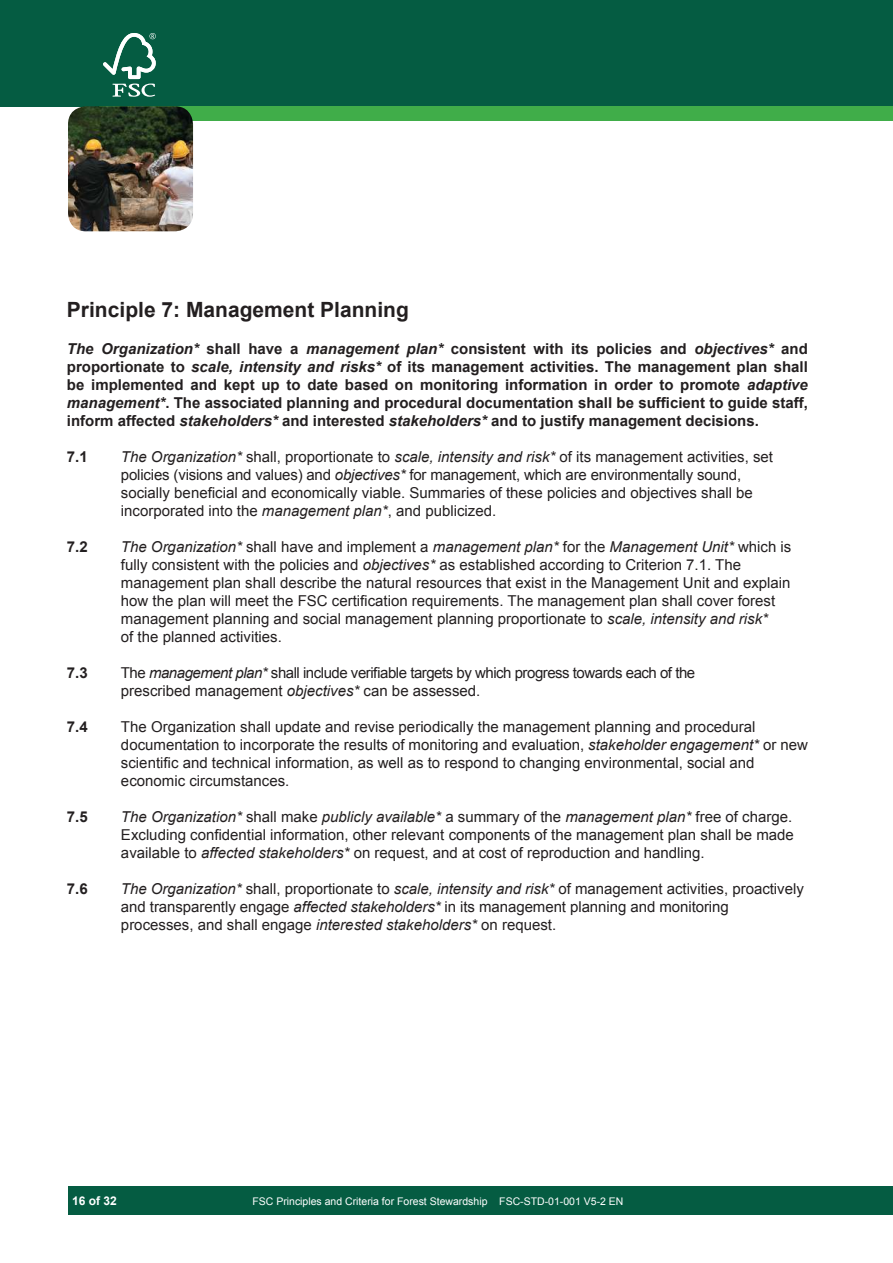
<style>
.page{position:relative;width:893px;height:1263px;background:#fff}
.page>*{position:absolute;margin:0;border:0;box-sizing:border-box;transform-origin:0 0}
.t1{font:700 21px "Arial";color:#231f20}
.t2{font:15px/18px "Arial";color:#231f20}
.t3{font:700 15px/18px "Arial";color:#231f20;text-align:justify}
.t4{font:15px/18px "Arial";letter-spacing:-.03em;color:#231f20}
.t5{font:700 12px "Arial";color:#fff}
.t6{font:10.5px "Arial";color:#fff}
.s1{font-style:italic}
</style>
<div class="page">
<div style="left:0;top:0;width:893px;height:106px;background:#055c42"></div>
<div style="left:100px;top:106px;width:793px;height:15px;background:#40ad49"></div>
<div style="left:68px;top:1186px;width:825px;height:29px;background:#055c42"></div>
<svg style="left:103px;top:33px;width:53px;height:64px"></svg>
<img style="left:68px;top:106px;width:125px;height:125px">
<h1 class="t1" style="left:67px;top:301px;width:343px">Principle 7: Management Planning</h1>
<p class="t3" style="left:67px;top:341px;width:742px"><span class="s1">The Organization*</span> shall have a <span class="s1">management plan*</span> consistent with its policies and <span class="s1">objectives*</span> and proportionate to <span class="s1">scale, intensity and risks*</span> of its management activities. The management plan shall be implemented and kept up to date based on monitoring information in order to promote <span class="s1">adaptive management*</span>. The associated planning and procedural documentation shall be sufficient to guide staff, inform affected <span class="s1">stakeholders*</span> and interested <span class="s1">stakeholders*</span> and to justify management decisions.</p>
<p class="t3" style="left:67px;top:449px;width:22px">7.1</p>
<p class="t2" style="left:121px;top:449px;width:653px"><span class="s1">The Organization*</span> shall, proportionate to <span class="s1">scale, intensity and risk*</span> of its management activities, set policies (visions and values) and <span class="s1">objectives*</span> for management, which are environmentally sound, socially beneficial and economically viable. Summaries of these policies and objectives shall be incorporated into the <span class="s1">management plan*</span>, and publicized.</p>
<p class="t3" style="left:67px;top:539px;width:22px">7.2</p>
<p class="t2" style="left:121px;top:539px;width:672px"><span class="s1">The Organization*</span> shall have and implement a <span class="s1">management plan*</span> for the <span class="s1">Management Unit*</span> which is fully consistent with the policies and <span class="s1">objectives*</span> as established according to Criterion 7.1. The management plan shall describe the natural resources that exist in the Management Unit and explain how the plan will meet the FSC certification requirements. The management plan shall cover forest management planning and social management planning proportionate to <span class="s1">scale, intensity and risk*<br></span>of the planned activities.</p>
<p class="t3" style="left:67px;top:665px;width:22px">7.3</p>
<p class="t4" style="left:121px;top:665px;width:576px">The <span class="s1">management plan*</span> shall include verifiable targets by which progress towards each of the prescribed management <span class="s1">objectives*</span> can be assessed.</p>
<p class="t3" style="left:67px;top:719px;width:22px">7.4</p>
<p class="t2" style="left:121px;top:719px;width:688px">The Organization shall update and revise periodically the management planning and procedural documentation to incorporate the results of monitoring and evaluation, <span class="s1">stakeholder engagement*</span> or new scientific and technical information, as well as to respond to changing environmental, social and economic circumstances.</p>
<p class="t3" style="left:67px;top:809px;width:22px">7.5</p>
<p class="t2" style="left:121px;top:809px;width:674px;text-align:justify"><span class="s1">The Organization*</span> shall make <span class="s1">publicly available*</span> a summary of the <span class="s1">management plan*</span> free of charge.<br>Excluding confidential information, other relevant components of the management plan shall be made available to <span class="s1">affected stakeholders*</span> on request, and at cost of reproduction and handling.</p>
<p class="t3" style="left:67px;top:881px;width:22px">7.6</p>
<p class="t2" style="left:121px;top:881px;width:684px"><span class="s1">The Organization*</span> shall, proportionate to <span class="s1">scale, intensity and risk*</span> of management activities, proactively and transparently engage <span class="s1">affected stakeholders*</span> in its management planning and monitoring processes, and shall engage <span class="s1">interested stakeholders*</span> on request.</p>
<p class="t5" style="left:72px;top:1196px;width:46px">16 of 32</p>
<p class="t6" style="left:252px;top:1197px;width:373px">FSC Principles and Criteria for Forest Stewardship FSC-STD-01-001 V5-2 EN</p>
</div>
